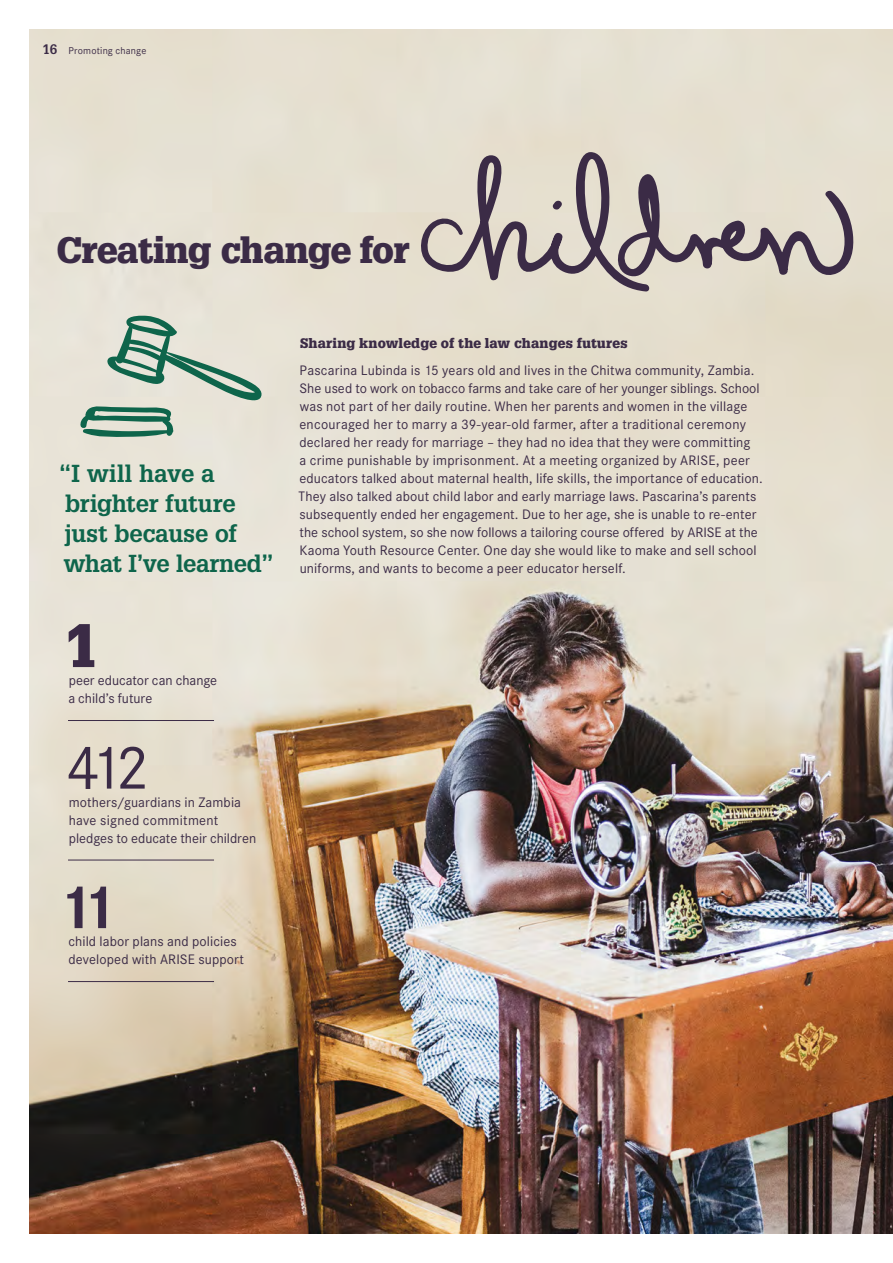
<style>
.page{position:relative;width:893px;height:1263px;background:#fff}
.page>*{position:absolute;margin:0;border:0;box-sizing:border-box;transform-origin:0 0}
.t1{font:60px "Corporate SBQ";color:#3b2b46}
.t2{font:700 60px "Corporate SBQ";color:#3b2b46}
.t3{font:900 60px "Glypha";color:#3b2b46}
.t4{font:900 36px "Glypha";letter-spacing:-.02em;color:#3b2b46}
.t5{font:700 24px/30px "Glypha";letter-spacing:-.01em;color:#0e654b}
.t6{font:13.5px/18px "Corporate SBQ";letter-spacing:.01em;color:#3b2b46}
.t7{font:900 13.5px "Glypha";letter-spacing:.015em;color:#3b2b46}
.t8{font:9.75px "Corporate SBQ";letter-spacing:.02em;color:#3b2b46}
.s1{font-family:"Glypha";font-weight:700;font-size:13.5px}
</style>
<div class="page">
<img style="left:30px;top:30px;width:863px;height:1203px">
<hr style="left:68px;top:720px;width:146px;height:1px;background:#3b2b46">
<hr style="left:68px;top:860px;width:146px;height:1px;background:#3b2b46">
<hr style="left:68px;top:981px;width:146px;height:1px;background:#3b2b46">
<svg style="left:80px;top:315px;width:182px;height:123px"></svg>
<svg style="left:417px;top:152px;width:437px;height:140px"></svg>
<p class="t8" style="left:43px;top:45px;width:105px"><span class="s1">16</span> Promoting change</p>
<h2 class="t4" style="left:56px;top:228px;width:354px">Creating change for</h2>
<h3 class="t5" style="left:59px;top:457px;width:217px">“I will have a brighter future just because of what I’ve learned”</h3>
<h1 class="t3" style="left:65px;top:609px;width:35px">1</h1>
<p class="t6" style="left:68px;top:671px;width:150px">peer educator can change a child’s future</p>
<h1 class="t1" style="left:66px;top:732px;width:85px">412</h1>
<p class="t6" style="left:69px;top:793px;width:189px">mothers/guardians in Zambia have signed commitment pledges to educate their children</p>
<h1 class="t2" style="left:57px;top:870px;width:61px">11</h1>
<p class="t6" style="left:68px;top:932px;width:177px">child labor plans and policies developed with ARISE support</p>
<p class="t7" style="left:300px;top:335px;width:329px">Sharing knowledge of the law changes futures</p>
<p class="t6" style="left:299px;top:361px;width:466px">Pascarina Lubinda is 15 years old and lives in the Chitwa community, Zambia.<br>She used to work on tobacco farms and take care of her younger siblings. School was not part of her daily routine. When her parents and women in the village encouraged her to marry a 39-year-old farmer, after a traditional ceremony declared her ready for marriage – they had no idea that they were committing<br>a crime punishable by imprisonment. At a meeting organized by ARISE, peer educators talked about maternal health, life skills, the importance of education.<br>They also talked about child labor and early marriage laws. Pascarina’s parents subsequently ended her engagement. Due to her age, she is unable to re-enter the school system, so she now follows a tailoring course offered by ARISE at the Kaoma Youth Resource Center. One day she would like to make and sell school uniforms, and wants to become a peer educator herself.</p>
</div>
